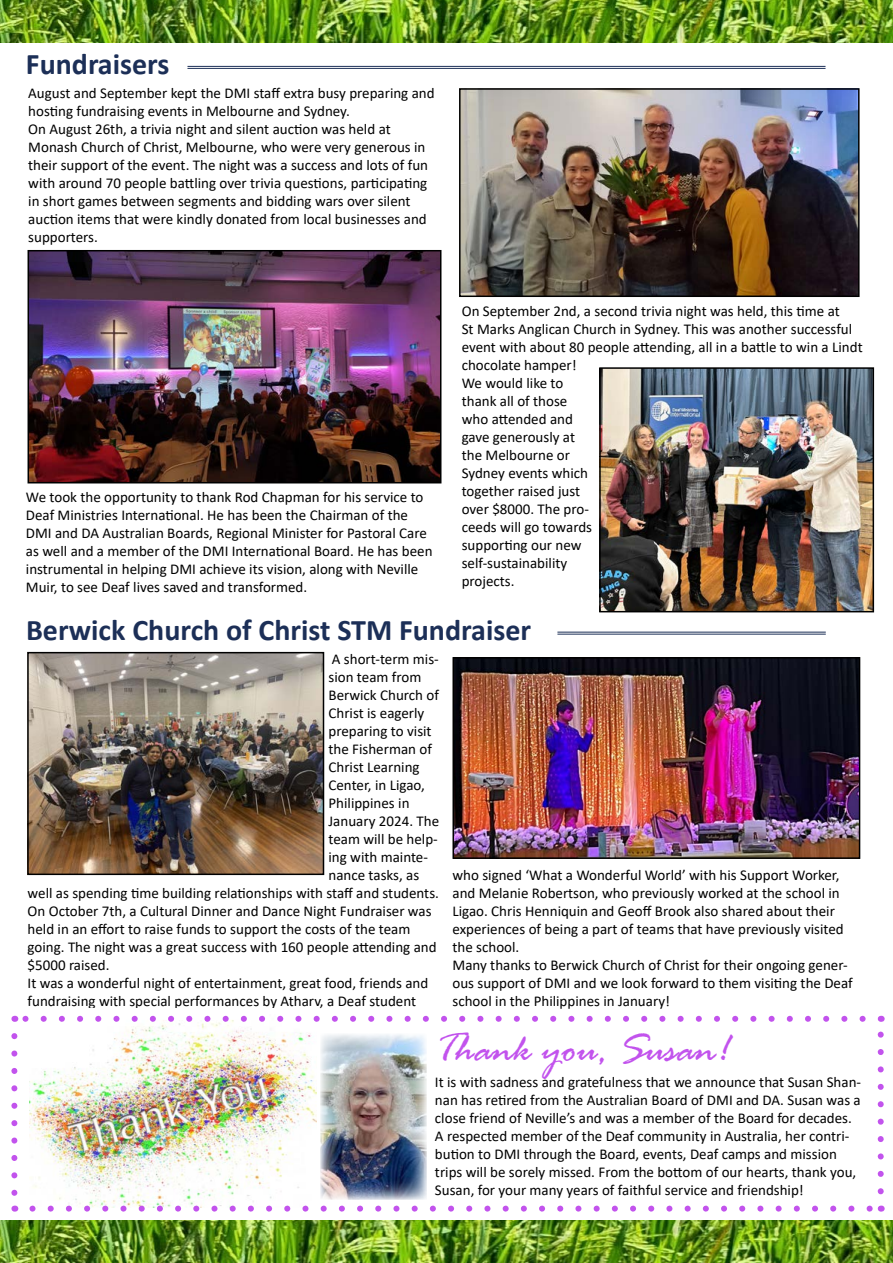
<style>
.page{position:relative;width:893px;height:1263px;background:#fff}
.page>*{position:absolute;margin:0;border:0;box-sizing:border-box;transform-origin:0 0}
.t1{font:italic 42px "Rage";color:#c253ed}
.t2{font:700 30px "Calibri";color:#1c2f57}
.t3{font:15px/18px "Calibri";color:#000}
</style>
<div class="page">
<img style="left:0;top:0;width:893px;height:43px">
<img style="left:0;top:1220px;width:892px;height:43px">
<hr style="left:187px;top:66px;width:638px;height:1px;background:#1c2f57">
<hr style="left:187px;top:68px;width:638px;height:1px;background:#1c2f57">
<img style="left:31px;top:253px;width:407px;height:227px">
<div style="left:28px;top:250px;width:413px;height:233px;border:2px solid #000"></div>
<img style="left:462px;top:91px;width:395px;height:203px">
<div style="left:459px;top:88px;width:401px;height:209px;border:2px solid #000"></div>
<img style="left:602px;top:370px;width:269px;height:239px">
<div style="left:599px;top:367px;width:275px;height:245px;border:2px solid #000"></div>
<hr style="left:557px;top:632px;width:269px;height:1px;background:#1c2f57">
<hr style="left:557px;top:634px;width:269px;height:1px;background:#1c2f57">
<img style="left:455px;top:660px;width:402px;height:196px">
<div style="left:452px;top:657px;width:408px;height:202px;border:2px solid #000"></div>
<img style="left:30px;top:655px;width:291px;height:217px">
<div style="left:27px;top:652px;width:297px;height:223px;border:2px solid #000"></div>
<img style="left:30px;top:1015px;width:287px;height:192px">
<img style="left:320px;top:1034px;width:107px;height:166px">
<svg style="left:32px;top:1205px;width:840px;height:6px"></svg>
<svg style="left:23px;top:1016px;width:840px;height:6px"></svg>
<svg style="left:11px;top:1036px;width:6px;height:175px"></svg>
<svg style="left:878px;top:1016px;width:6px;height:175px"></svg>
<h2 class="t2" style="left:26px;top:43px;width:145px">Fundraisers</h2>
<p class="t3" style="left:28px;top:83px;width:408px">August and September kept the DMI staff extra busy preparing and hosting fundraising events in Melbourne and Sydney.<br>On August 26th, a trivia night and silent auction was held at Monash Church of Christ, Melbourne, who were very generous in their support of the event. The night was a success and lots of fun with around 70 people battling over trivia questions, participating in short games between segments and bidding wars over silent auction items that were kindly donated from local businesses and supporters.</p>
<p class="t3" style="left:462px;top:301px;width:402px">On September 2nd, a second trivia night was held, this time at<br>St Marks Anglican Church in Sydney. This was another successful event with about 80 people attending, all in a battle to win a Lindt chocolate hamper!<br>We would like to<br>thank all of those<br>who attended and<br>gave generously at<br>the Melbourne or<br>Sydney events which<br>together raised just<br>over $8000. The pro-<br>ceeds will go towards<br>supporting our new<br>self-sustainability<br>projects.</p>
<h2 class="t2" style="left:26px;top:609px;width:506px">Berwick Church of Christ STM Fundraiser</h2>
<p class="t3" style="left:332px;top:650px;width:108px">A short-term mis-</p>
<p class="t3" style="left:328px;top:668px;width:94px">sion team from</p>
<p class="t3" style="left:328px;top:686px;width:112px">Berwick Church of</p>
<p class="t3" style="left:328px;top:704px;width:97px">Christ is eagerly</p>
<p class="t3" style="left:328px;top:722px;width:105px">preparing to visit</p>
<p class="t3" style="left:328px;top:740px;width:105px">the Fisherman of</p>
<p class="t3" style="left:328px;top:758px;width:93px">Christ Learning</p>
<p class="t3" style="left:328px;top:776px;width:98px">Center, in Ligao,</p>
<p class="t3" style="left:328px;top:794px;width:83px">Philippines in</p>
<p class="t3" style="left:328px;top:812px;width:112px">January 2024. The</p>
<p class="t3" style="left:328px;top:830px;width:111px">team will be help-</p>
<p class="t3" style="left:328px;top:848px;width:101px">ing with mainte-</p>
<p class="t3" style="left:328px;top:866px;width:92px">nance tasks, as</p>
<p class="t3" style="left:28px;top:884px;width:413px">well as spending time building relationships with staff and students.</p>
<p class="t3" style="left:28px;top:902px;width:405px">On October 7th, a Cultural Dinner and Dance Night Fundraiser was</p>
<p class="t3" style="left:28px;top:920px;width:384px">held in an effort to raise funds to support the costs of the team</p>
<p class="t3" style="left:28px;top:938px;width:411px">going. The night was a great success with 160 people attending and</p>
<p class="t3" style="left:28px;top:956px;width:83px">$5000 raised.</p>
<p class="t3" style="left:28px;top:974px;width:402px">It was a wonderful night of entertainment, great food, friends and</p>
<p class="t3" style="left:28px;top:992px;width:390px">fundraising with special performances by Atharv, a Deaf student</p>
<p class="t3" style="left:26px;top:487px;width:408px">We took the opportunity to thank Rod Chapman for his service to Deaf Ministries International. He has been the Chairman of the DMI and DA Australian Boards, Regional Minister for Pastoral Care as well and a member of the DMI International Board. He has been instrumental in helping DMI achieve its vision, along with Neville Muir, to see Deaf lives saved and transformed.</p>
<p class="t3" style="left:452px;top:865px;width:402px">who signed ‘What a Wonderful World’ with his Support Worker, and Melanie Robertson, who previously worked at the school in Ligao. Chris Henniquin and Geoff Brook also shared about their experiences of being a part of teams that have previously visited the school.<br>Many thanks to Berwick Church of Christ for their ongoing gener&shy;ous support of DMI and we look forward to them visiting the Deaf school in the Philippines in January!</p>
<h1 class="t1" style="left:435px;top:1026px;width:296px">Thank you, Susan!</h1>
<p class="t3" style="left:435px;top:1073px;width:428px">It is with sadness and gratefulness that we announce that Susan Shan&shy;nan has retired from the Australian Board of DMI and DA. Susan was a close friend of Neville’s and was a member of the Board for decades.<br>A respected member of the Deaf community in Australia, her contri&shy;bution to DMI through the Board, events, Deaf camps and mission trips will be sorely missed. From the bottom of our hearts, thank you, Susan, for your many years of faithful service and friendship!</p>
</div>
